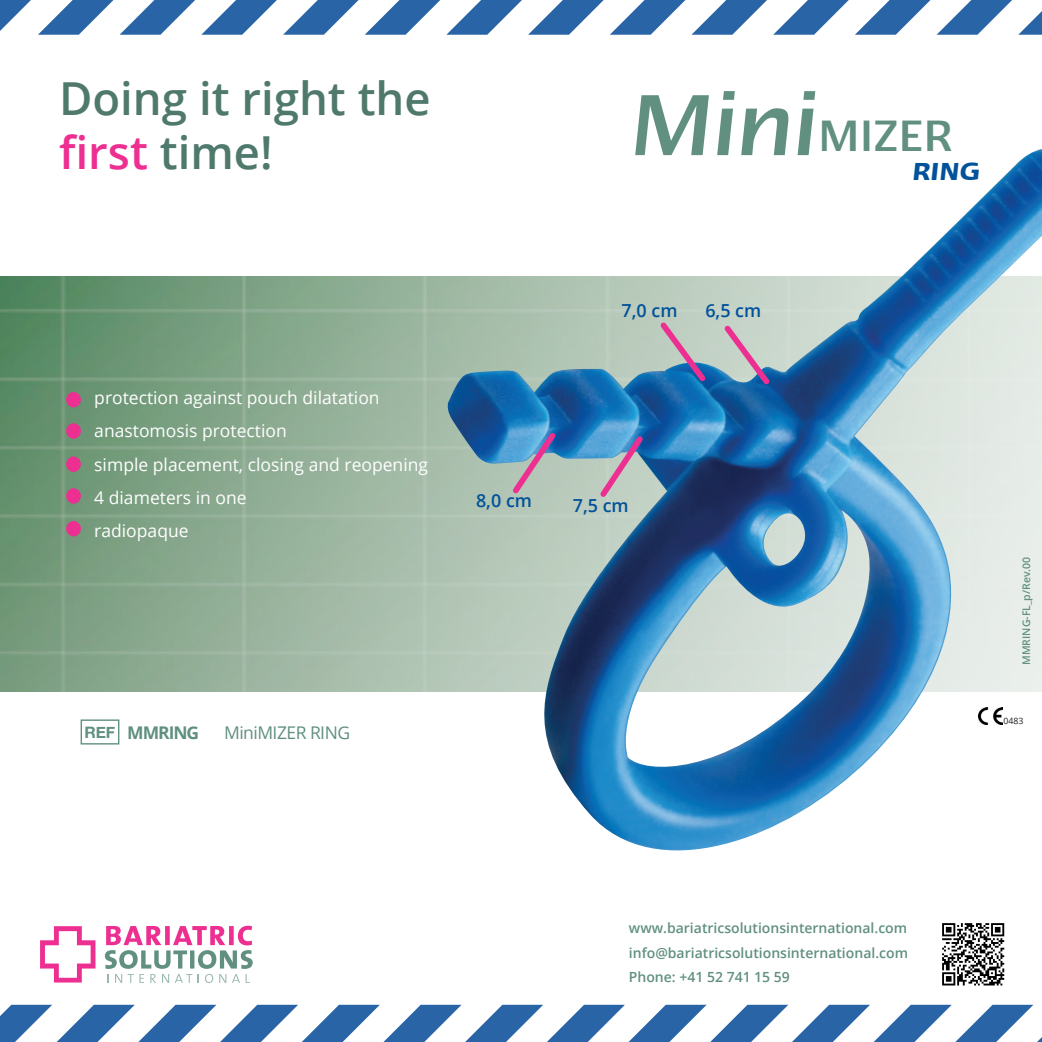
<style>
.page{position:relative;width:1042px;height:1042px;background:#fff}
.page>*{position:absolute;margin:0;border:0;box-sizing:border-box;transform-origin:0 0}
.t1{font:500 49.88px "Linotype Ergo";color:#619080}
.Absatzformat_1{font:600 45.5px "Open Sans";color:#4f796c}
.Absatzformat_1-2{font:600 45.5px "Open Sans";color:#ed2f92}
.t2{font:italic 600 28.7px "Linotype Ergo";color:#01529a}
.t3{font:600 18.03px "Open Sans";color:#01529a}
.t4{font:17.5px "Open Sans";color:#fff}
.Absatzformat_1-3{font:17.5px "Open Sans";letter-spacing:-.03em;color:#619080}
.Absatzformat_1-4{font:700 17.5px "Open Sans";letter-spacing:-.06em;color:#619080}
.t5{font:700 15.75px "Helvetica Neue";color:#619080}
.Absatzformat_1-5{font:600 14px "Open Sans";color:#619080}
.Absatzformat_1-6{font:600 10.5px "Open Sans";color:#619080}
.t6{font:8.75px "Open Sans";color:#231f20}
.s1{color:#4f796c}
.s2{font-style:italic;font-size:99.75px}
</style>
<div class="page">
<img style="left:0;top:276px;width:447px;height:415px">
<svg style="left:40px;top:926px;width:55px;height:56px"></svg>
<svg style="left:105px;top:926px;width:148px;height:57px"></svg>
<div style="left:66px;top:423px;width:15px;height:16px;background:#ed2f92;border-radius:50%"></div>
<div style="left:66px;top:488px;width:15px;height:16px;background:#ed2f92;border-radius:50%"></div>
<div style="left:66px;top:456px;width:15px;height:16px;background:#ed2f92;border-radius:50%"></div>
<div style="left:66px;top:392px;width:15px;height:15px;background:#ed2f92;border-radius:50%"></div>
<div style="left:81px;top:719px;width:38px;height:25px;background:#fff;border:1px solid #619080"></div>
<img style="left:447px;top:149px;width:595px;height:702px">
<svg style="left:655px;top:317px;width:55px;height:69px;background:#95a4b8"></svg>
<svg style="left:595px;top:431px;width:53px;height:71px;background:#9caac0"></svg>
<svg style="left:508px;top:428px;width:52px;height:70px;background:#93a6bd"></svg>
<svg style="left:719px;top:320px;width:55px;height:69px;background:#aaafbd"></svg>
<div style="left:66px;top:521px;width:15px;height:15px;background:#ed2f92;border-radius:50%"></div>
<svg style="left:0;top:0;width:1042px;height:35px"></svg>
<svg style="left:0;top:1005px;width:1042px;height:37px"></svg>
<img style="left:942px;top:923px;width:63px;height:63px">
<p class="Absatzformat_1" style="left:59px;top:67px;width:373px">Doing it right the</p>
<p class="Absatzformat_1-2" style="left:59px;top:122px;width:215px">first <span class="s1">time!</span></p>
<h1 class="t1" style="left:630px;top:109px;width:325px"><span class="s2">Mini</span>MIZER</h1>
<h3 class="t2" style="left:912px;top:156px;width:70px">RING</h3>
<p class="t4" style="left:94px;top:386px;width:287px">protection against pouch dilatation</p>
<p class="t4" style="left:94px;top:419px;width:194px">anastomosis protection</p>
<p class="t4" style="left:94px;top:452px;width:335px">simple placement, closing and reopening</p>
<p class="t4" style="left:94px;top:485px;width:154px">4 diameters in one</p>
<p class="t4" style="left:94px;top:519px;width:96px">radiopaque</p>
<p class="t3" style="left:621px;top:298px;width:58px">7,0 cm</p>
<p class="t3" style="left:705px;top:298px;width:58px">6,5 cm</p>
<p class="t3" style="left:476px;top:488px;width:58px">8,0 cm</p>
<p class="t3" style="left:573px;top:493px;width:58px">7,5 cm</p>
<p class="t5" style="left:84px;top:720px;width:32px">REF</p>
<p class="Absatzformat_1-4" style="left:127px;top:720px;width:73px">MMRING</p>
<p class="Absatzformat_1-3" style="left:224px;top:720px;width:127px">MiniMIZER RING</p>
<p class="Absatzformat_1-6" style="left:1019px;top:665px;width:110px;rotate:-90deg">MMRING-FL_p/Rev.00</p>
<p class="t6" style="left:1003px;top:715px;width:22px">0483</p>
<p class="Absatzformat_1-5" style="left:629px;top:919px;width:280px">www.bariatricsolutionsinternational.com</p>
<p class="Absatzformat_1-5" style="left:629px;top:943px;width:281px">info@bariatricsolutionsinternational.com</p>
<p class="Absatzformat_1-5" style="left:629px;top:967px;width:162px">Phone: +41 52 741 15 59</p>
</div>
